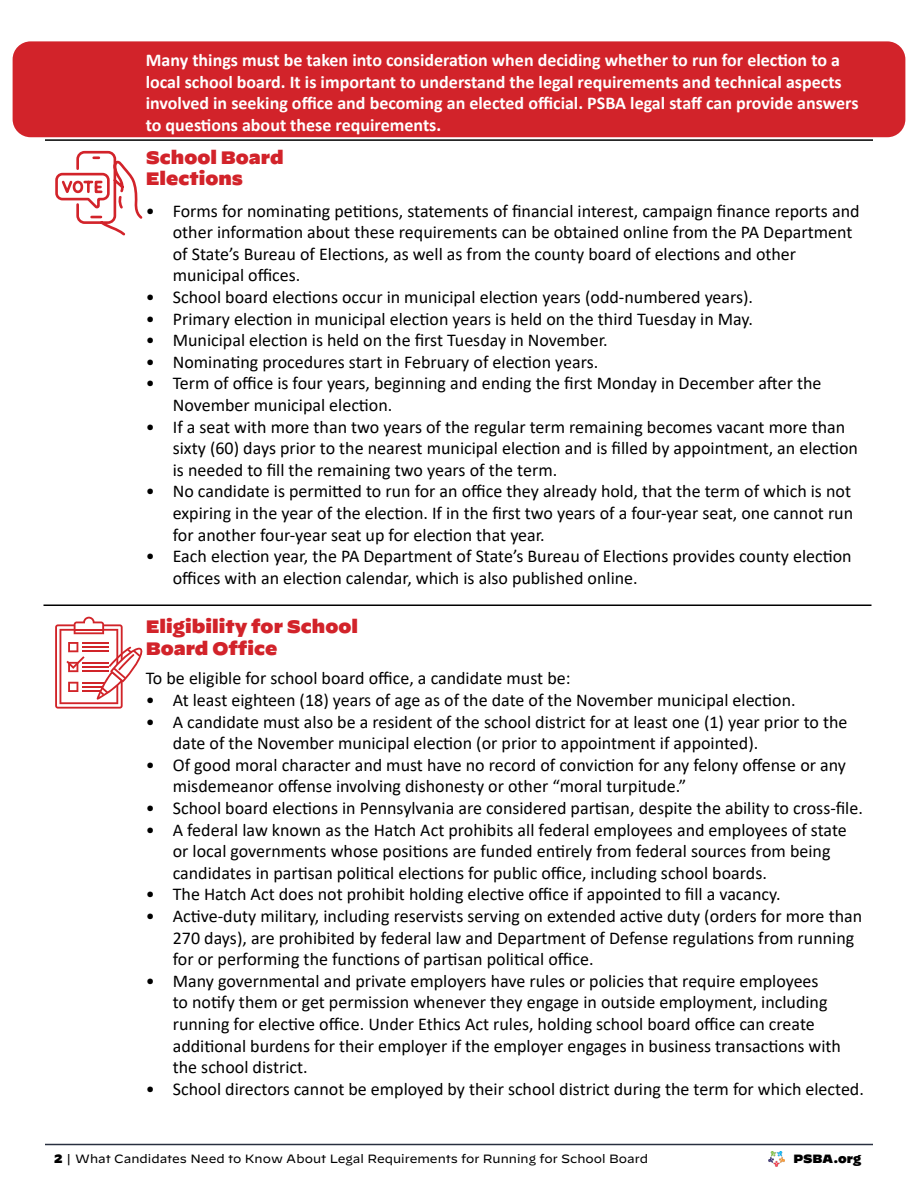
<style>
.page{position:relative;width:918px;height:1188px;background:#fff}
.page>*{position:absolute;margin:0;border:0;box-sizing:border-box;transform-origin:0 0}
.t1{font:18px/21.6px "Calibri";color:#000}
.t2{font:700 18px/21.6px "Calibri";color:#fff}
.t3{font:900 18px/21.6px "Decimal";color:#d2232a}
.t4{font:12px "Decimal";color:#000}
.t5{font:900 12px "Decimal";color:#000}
.s1{font-weight:900}
</style>
<div class="page">
<img style="left:769px;top:1152px;width:15px;height:15px">
<hr style="left:45px;top:1144px;width:828px;height:1px;background:#293040">
<div style="left:13px;top:41px;width:892px;height:96px;background:#d2232a;border-radius:18px"></div>
<hr style="left:45px;top:139px;width:828px;height:2px;background:#000">
<hr style="left:44px;top:604px;width:828px;height:2px;background:#000">
<svg style="left:55px;top:150px;width:88px;height:86px"></svg>
<svg style="left:55px;top:617px;width:88px;height:92px"></svg>
<hr style="left:75px;top:629px;width:29px;height:2px;background:#d12429">
<p class="t2" style="left:146px;top:49px;width:714px">Many things must be taken into consideration when deciding whether to run for election to a local school board. It is important to understand the legal requirements and technical aspects involved in seeking office and becoming an elected official. PSBA legal staff can provide answers to questions about these requirements.</p>
<p class="t3" style="left:146px;top:147px;width:139px">School Board<br>Elections</p>
<p class="t1" style="left:173px;top:199px;width:688px;text-indent:-27px">• Forms for nominating petitions, statements of financial interest, campaign finance reports and other information about these requirements can be obtained online from the PA Department of State’s Bureau of Elections, as well as from the county board of elections and other municipal offices.</p>
<p class="t1" style="left:146px;top:286px;width:609px">• School board elections occur in municipal election years (odd-numbered years).</p>
<p class="t1" style="left:146px;top:307px;width:609px">• Primary election in municipal election years is held on the third Tuesday in May.</p>
<p class="t1" style="left:146px;top:329px;width:463px">• Municipal election is held on the first Tuesday in November.</p>
<p class="t1" style="left:146px;top:351px;width:454px">• Nominating procedures start in February of election years.</p>
<p class="t1" style="left:173px;top:372px;width:650px;text-indent:-27px">• Term of office is four years, beginning and ending the first Monday in December after the<br>November municipal election.</p>
<p class="t1" style="left:173px;top:415px;width:687px;text-indent:-27px">• If a seat with more than two years of the regular term remaining becomes vacant more than sixty (60) days prior to the nearest municipal election and is filled by appointment, an election is needed to fill the remaining two years of the term.</p>
<p class="t1" style="left:173px;top:480px;width:682px;text-align:justify;text-indent:-27px">• No candidate is permitted to run for an office they already hold, that the term of which is not expiring in the year of the election. If in the first two years of a four-year seat, one cannot run for another four-year seat up for election that year.</p>
<p class="t1" style="left:173px;top:545px;width:680px;text-indent:-27px">• Each election year, the PA Department of State’s Bureau of Elections provides county election offices with an election calendar, which is also published online.</p>
<p class="t3" style="left:146px;top:616px;width:214px">Eligibility for School<br>Board Office</p>
<p class="t1" style="left:146px;top:667px;width:426px">To be eligible for school board office, a candidate must be:</p>
<p class="t1" style="left:146px;top:689px;width:651px">• At least eighteen (18) years of age as of the date of the November municipal election.</p>
<p class="t1" style="left:173px;top:710px;width:676px;text-indent:-27px">• A candidate must also be a resident of the school district for at least one (1) year prior to the date of the November municipal election (or prior to appointment if appointed).</p>
<p class="t1" style="left:173px;top:753px;width:675px;text-indent:-27px">• Of good moral character and must have no record of conviction for any felony offense or any misdemeanor offense involving dishonesty or other “moral turpitude.”</p>
<p class="t1" style="left:146px;top:797px;width:719px">• School board elections in Pennsylvania are considered partisan, despite the ability to cross-file.</p>
<p class="t1" style="left:173px;top:818px;width:676px;text-indent:-27px">• A federal law known as the Hatch Act prohibits all federal employees and employees of state or local governments whose positions are funded entirely from federal sources from being candidates in partisan political elections for public office, including school boards.</p>
<p class="t1" style="left:146px;top:883px;width:636px">• The Hatch Act does not prohibit holding elective office if appointed to fill a vacancy.</p>
<p class="t1" style="left:173px;top:905px;width:691px;text-indent:-27px">• Active-duty military, including reservists serving on extended active duty (orders for more than<br>270 days), are prohibited by federal law and Department of Defense regulations from running for or performing the functions of partisan political office.</p>
<p class="t1" style="left:173px;top:969px;width:670px;text-indent:-27px">• Many governmental and private employers have rules or policies that require employees<br>to notify them or get permission whenever they engage in outside employment, including running for elective office. Under Ethics Act rules, holding school board office can create additional burdens for their employer if the employer engages in business transactions with the school district.</p>
<p class="t1" style="left:146px;top:1077px;width:720px">• School directors cannot be employed by their school district during the term for which elected.</p>
<p class="t4" style="left:54px;top:1152px;width:596px"><span class="s1">2</span> | What Candidates Need to Know About Legal Requirements for Running for School Board</p>
<p class="t5" style="left:793px;top:1152px;width:69px">PSBA.org</p>
</div>
